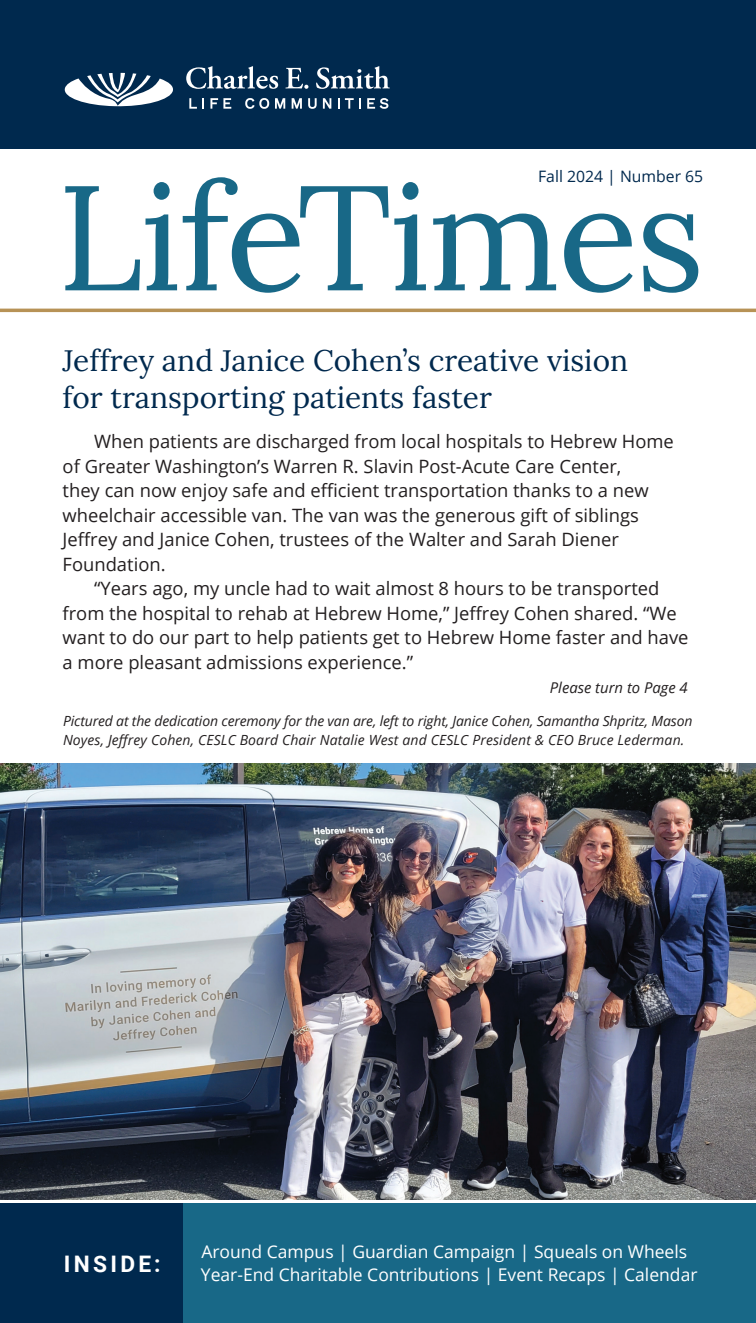
<style>
.page{position:relative;width:756px;height:1323px;background:#fff}
.page>*{position:absolute;margin:0;border:0;box-sizing:border-box;transform-origin:0 0}
.t1{font:148.75px "Lora";letter-spacing:-.02em;color:#186887}
.t2{font:29.75px/36.8px "Lora";color:#00294e}
.t3{font:700 22.75px "Roboto";letter-spacing:.145em;color:#fff}
.t4{font:18.38px/24.5px "Open Sans";color:#231f20}
.t5{font:17.5px/22.8px "Open Sans";color:#fff}
.t6{font:15.75px "Open Sans";color:#00294e}
.t7{font:italic 14.88px "Open Sans";color:#231f20}
.t8{font:italic 14px/18.4px "Open Sans";letter-spacing:-.01em;color:#231f20}
</style>
<div class="page">
<img style="left:0;top:764px;width:756px;height:436px">
<div style="left:171px;top:1203px;width:585px;height:120px;background:#186887"></div>
<div style="left:0;top:1203px;width:183px;height:120px;background:#00294e"></div>
<div style="left:0;top:0;width:756px;height:149px;background:#00294e"></div>
<hr style="left:0;top:309px;width:756px;height:3px;background:#b79256">
<svg style="left:186px;top:66px;width:92px;height:23px"></svg>
<svg style="left:285px;top:68px;width:23px;height:21px"></svg>
<svg style="left:316px;top:66px;width:74px;height:23px"></svg>
<svg style="left:64px;top:73px;width:109px;height:34px"></svg>
<svg style="left:189px;top:98px;width:15px;height:11px"></svg>
<svg style="left:210px;top:98px;width:21px;height:11px"></svg>
<svg style="left:245px;top:98px;width:24px;height:11px"></svg>
<svg style="left:275px;top:98px;width:10px;height:11px"></svg>
<svg style="left:292px;top:98px;width:10px;height:11px"></svg>
<svg style="left:308px;top:98px;width:9px;height:11px"></svg>
<svg style="left:323px;top:98px;width:8px;height:11px"></svg>
<svg style="left:338px;top:98px;width:23px;height:11px"></svg>
<svg style="left:367px;top:98px;width:21px;height:11px"></svg>
<p class="t6" style="left:538px;top:165px;width:167px">Fall 2024 | Number 65</p>
<h1 class="t1" style="left:57px;top:125px;width:649px">LifeTimes</h1>
<h2 class="t2" style="left:63px;top:340px;width:567px">Jeffrey and Janice Cohen’s creative vision for transporting patients faster</h2>
<p class="t4" style="left:63px;top:429px;width:613px;text-indent:31px">When patients are discharged from local hospitals to Hebrew Home of Greater Washington’s Warren R. Slavin Post-Acute Care Center,<br>they can now enjoy safe and efficient transportation thanks to a new wheelchair accessible van. The van was the generous gift of siblings Jeffrey and Janice Cohen, trustees of the Walter and Sarah Diener Foundation.</p>
<p class="t4" style="left:63px;top:576px;width:628px;text-indent:31px">“Years ago, my uncle had to wait almost 8 hours to be transported from the hospital to rehab at Hebrew Home,” Jeffrey Cohen shared. “We want to do our part to help patients get to Hebrew Home faster and have a more pleasant admissions experience.”</p>
<p class="t7" style="left:550px;top:677px;width:139px">Please turn to Page 4</p>
<p class="t8" style="left:63px;top:712px;width:631px">Pictured at the dedication ceremony for the van are, left to right, Janice Cohen, Samantha Shpritz, Mason<br>Noyes, Jeffrey Cohen, CESLC Board Chair Natalie West and CESLC President &amp; CEO Bruce Lederman.</p>
<p class="t3" style="left:64px;top:1248px;width:98px">INSIDE:</p>
<p class="t5" style="left:201px;top:1240px;width:498px">Around Campus | Guardian Campaign | Squeals on Wheels<br>Year-End Charitable Contributions | Event Recaps | Calendar</p>
</div>
